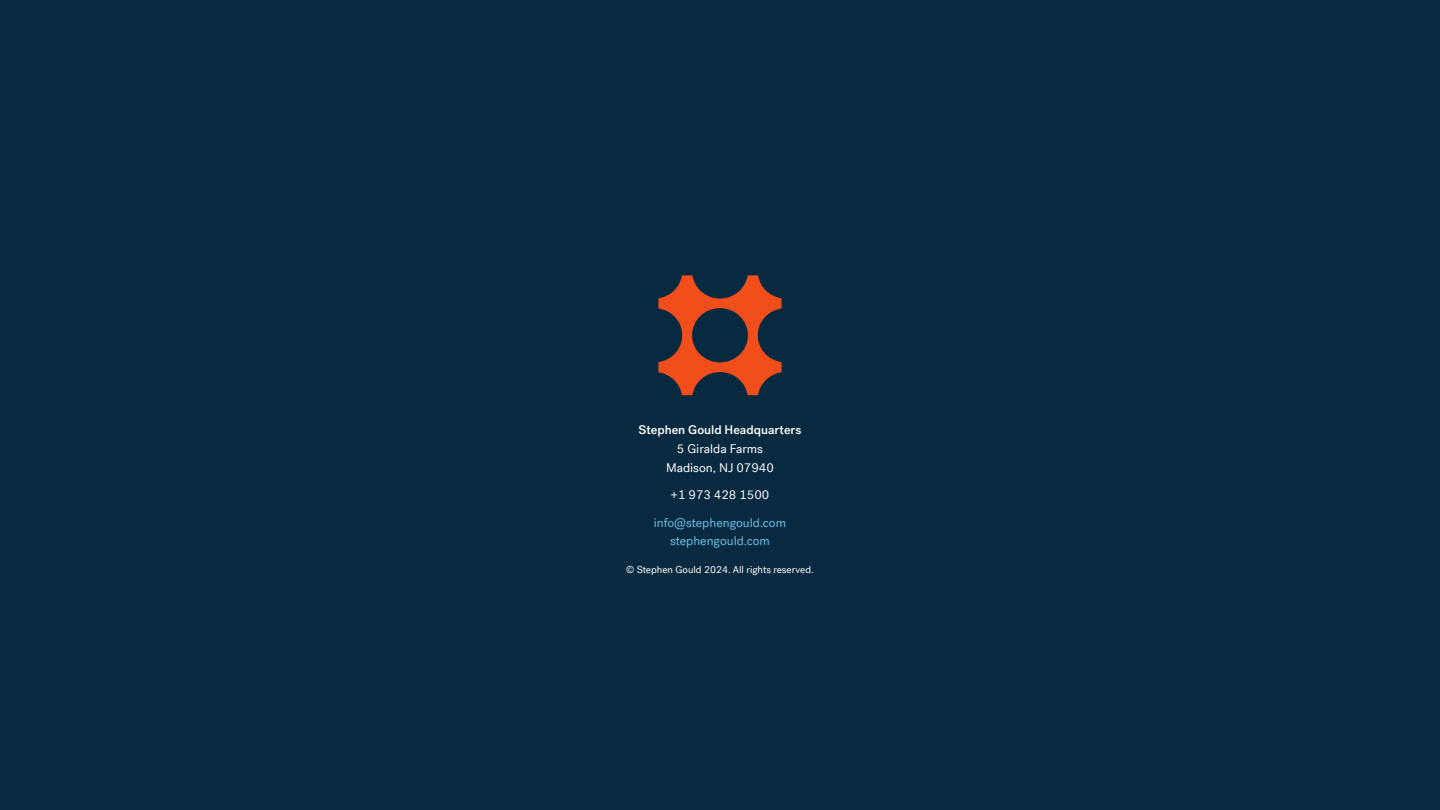
<style>
.page{position:relative;width:1440px;height:810px;background:#082a40}
.page>*{position:absolute;margin:0;border:0;box-sizing:border-box;transform-origin:0 0}
.Body_text{font:12.5px "Post Grotesk";color:#fff}
.Body_text-2{font:12.5px/18.8px "Post Grotesk";color:#6abfe5;text-align:center}
.Body_text-3{font:500 12.5px "Post Grotesk";color:#fff}
.Body_text-4{font:10px "Post Grotesk";color:#fff}
</style>
<div class="page">
<svg style="left:658px;top:275px;width:124px;height:120px"></svg>
<p class="Body_text-3" style="left:639px;top:422px;width:164px">Stephen Gould Headquarters</p>
<p class="Body_text" style="left:677px;top:441px;width:88px">5 Giralda Farms</p>
<p class="Body_text" style="left:666px;top:460px;width:109px">Madison, NJ 07940</p>
<p class="Body_text" style="left:671px;top:487px;width:100px">+1 973 428 1500</p>
<p class="Body_text-2" style="left:654px;top:513px;width:134px">info@stephengould.com stephengould.com</p>
<p class="Body_text-4" style="left:626px;top:564px;width:189px">© Stephen Gould 2024. All rights reserved.</p>
</div>
